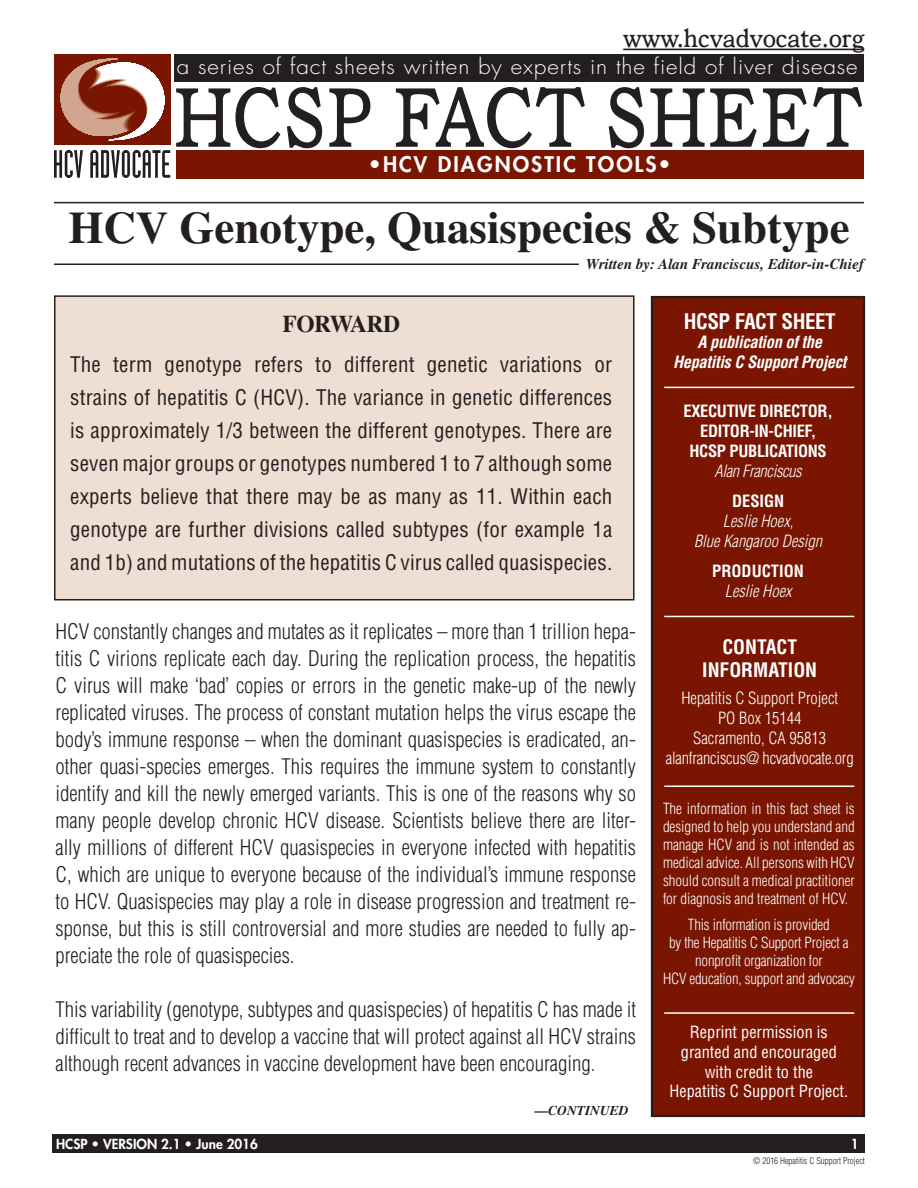
<style>
.page{position:relative;width:918px;height:1188px;background:#fff}
.page>*{position:absolute;margin:0;border:0;box-sizing:border-box;transform-origin:0 0}
.t1{font:90px "Bookman BT";color:#231f20;scale:.78 1}
.t2{font:700 45px "Times";color:#231f20}
.t3{font:28.5px "Bookman BT";color:#231f20;scale:.91 1}
.t4{font:700 24px "Times";letter-spacing:-.02em;color:#231f20}
.t5{font:300 condensed 21px/27px "Helvetica";color:#231f20;text-align:justify}
.t6{font:condensed 21px/33px "Helvetica";letter-spacing:.01em;color:#231f20;text-align:justify}
.t7{font:300 21px "Futura";letter-spacing:.04em;color:#fff;scale:1.07 1}
.t8{font:800 21px "Futura";letter-spacing:.1em;color:#fff}
.t9{font:700 condensed 21px "Helvetica";letter-spacing:-.02em;color:#fff}
.t10{font:700 condensed 19.5px "Helvetica";color:#fff}
.t11{font:300 condensed 16.5px "Helvetica";color:#fff}
.t12{font:condensed 16.5px "Helvetica";color:#fff}
.t13{font:700 condensed 16.5px "Helvetica";letter-spacing:-.02em;color:#fff}
.t14{font:italic 700 condensed 16.5px "Helvetica";letter-spacing:-.02em;color:#fff}
.t15{font:italic 300 condensed 16.5px "Helvetica";color:#fff}
.t16{font:italic 300 condensed 16.5px "Helvetica";letter-spacing:-.02em;color:#fff}
.t17{font:700 condensed 16.5px "Helvetica";color:#fff}
.t18{font:300 condensed 15px/18px "Helvetica";letter-spacing:-.01em;color:#fff;text-align:justify}
.t19{font:italic 700 15px "Times";color:#231f20}
.t20{font:800 13.5px "Futura";color:#fff}
.t21{font:italic 700 13.5px "Times";color:#231f20}
.t22{font:300 condensed 9px "Helvetica";color:#231f20}
.s1{color:#791500}
</style>
<div class="page">
<div style="left:53px;top:1135px;width:812px;height:18px;background:#231f20"></div>
<div style="left:55px;top:296px;width:579px;height:304px;background:#efded3"></div>
<div style="left:54px;top:295px;width:580px;height:305px;border:2px solid #231f20"></div>
<div style="left:652px;top:297px;width:212px;height:819px;background:#791500"></div>
<div style="left:651px;top:296px;width:214px;height:821px;border:2px solid #231f20"></div>
<hr style="left:54px;top:264px;width:525px;height:1px;background:#231f20">
<hr style="left:54px;top:202px;width:810px;height:1px;background:#231f20">
<div style="left:175px;top:54px;width:689px;height:28px;background:#231f20"></div>
<div style="left:176px;top:150px;width:688px;height:28px;background:#791500"></div>
<svg style="left:54px;top:54px;width:116px;height:124px"></svg>
<hr style="left:623px;top:49px;width:241px;height:1px;background:#231f20">
<hr style="left:664px;top:1012px;width:190px;height:2px;background:#fff">
<hr style="left:664px;top:786px;width:190px;height:1px;background:#fff">
<hr style="left:664px;top:387px;width:190px;height:1px;background:#fff">
<hr style="left:664px;top:616px;width:190px;height:1px;background:#fff">
<p class="t3" style="left:623px;top:20px;width:266px">www.hcvadvocate.org</p>
<p class="t7" style="left:177px;top:53px;width:638px">a series of fact sheets written by experts in the field of liver disease</p>
<p class="t1" style="left:174px;top:62px;width:885px">HCSP FACT SHEET</p>
<p class="t8" style="left:369px;top:150px;width:303px">•HCV DIAGNOSTIC TOOLS•</p>
<p class="t2" style="left:68px;top:200px;width:783px">HCV Genotype, Quasispecies &amp; Subtype</p>
<p class="t19" style="left:586px;top:255px;width:280px">Written by: Alan Franciscus, Editor-in-Chief</p>
<p class="t4" style="left:282px;top:310px;width:119px">FORWARD</p>
<p class="t6" style="left:70px;top:348px;width:544px">The term genotype refers to different genetic variations or strains of hepatitis C (HCV). The variance in genetic differences is approximately 1/3 between the different genotypes. There are seven major groups or genotypes numbered 1 to 7 although some experts believe that there may be as many as 11. Within each genotype are further divisions called subtypes (for example 1a and 1b) and mutations of the hepatitis C virus called quasispecies.</p>
<p class="t5" style="left:56px;top:617px;width:582px">HCV constantly changes and mutates as it replicates – more than 1 trillion hepa&shy;titis C virions replicate each day. During the replication process, the hepatitis C virus will make ‘bad’ copies or errors in the genetic make-up of the newly replicated viruses. The process of constant mutation helps the virus escape the body’s immune response – when the dominant quasispecies is eradicated, an&shy;other quasi-species emerges. This requires the immune system to constantly identify and kill the newly emerged variants. This is one of the reasons why so many people develop chronic HCV disease. Scientists believe there are liter&shy;ally millions of different HCV quasispecies in everyone infected with hepatitis C, which are unique to everyone because of the individual’s immune response to HCV. Quasispecies may play a role in disease progression and treatment re&shy;sponse, but this is still controversial and more studies are needed to fully ap&shy;preciate the role of quasispecies.</p>
<p class="t5" style="left:56px;top:995px;width:582px">This variability (genotype, subtypes and quasispecies) of hepatitis C has made it difficult to treat and to develop a vaccine that will protect against all HCV strains although recent advances in vaccine development have been encouraging<span class="s1">.</span></p>
<p class="t20" style="left:56px;top:1135px;width:203px">HCSP • VERSION 2.1 • June 2016</p>
<p class="t21" style="left:535px;top:1103px;width:95px">—CONTINUED</p>
<p class="t9" style="left:684px;top:309px;width:154px">HCSP FACT SHEET</p>
<p class="t14" style="left:698px;top:332px;width:126px">A publication of the</p>
<p class="t14" style="left:673px;top:352px;width:175px">Hepatitis C Support Project</p>
<p class="t13" style="left:683px;top:401px;width:151px">EXECUTIVE DIRECTOR,</p>
<p class="t13" style="left:700px;top:421px;width:118px">EDITOR-IN-CHIEF,</p>
<p class="t13" style="left:689px;top:441px;width:139px">HCSP PUBLICATIONS</p>
<p class="t16" style="left:715px;top:461px;width:89px">Alan Franciscus</p>
<p class="t13" style="left:732px;top:491px;width:54px">DESIGN</p>
<p class="t15" style="left:723px;top:511px;width:72px">Leslie Hoex,</p>
<p class="t15" style="left:694px;top:531px;width:130px">Blue Kangaroo Design</p>
<p class="t17" style="left:712px;top:561px;width:93px">PRODUCTION</p>
<p class="t15" style="left:725px;top:581px;width:68px">Leslie Hoex</p>
<p class="t10" style="left:722px;top:635px;width:76px">CONTACT</p>
<p class="t10" style="left:702px;top:658px;width:116px">INFORMATION</p>
<p class="t11" style="left:681px;top:689px;width:158px">Hepatitis C Support Project</p>
<p class="t11" style="left:718px;top:709px;width:85px">PO Box 15144</p>
<p class="t11" style="left:693px;top:728px;width:134px">Sacramento, CA 95813</p>
<p class="t11" style="left:666px;top:748px;width:189px">alanfranciscus@ hcvadvocate.org</p>
<p class="t18" style="left:663px;top:800px;width:193px">The information in this fact sheet is designed to help you understand and manage HCV and is not intended as medical advice. All persons with HCV should consult a medical practitioner for diagnosis and treatment of HCV.</p>
<p class="t18" style="left:688px;top:915px;width:143px">This information is provided</p>
<p class="t18" style="left:669px;top:933px;width:181px;text-align:center">by the Hepatitis C Support Project a nonprofit organization for</p>
<p class="t18" style="left:663px;top:969px;width:193px">HCV education, support and advocacy</p>
<p class="t12" style="left:690px;top:1022px;width:139px">Reprint permission is</p>
<p class="t12" style="left:681px;top:1041px;width:158px">granted and encouraged</p>
<p class="t12" style="left:705px;top:1061px;width:110px">with credit to the</p>
<p class="t12" style="left:670px;top:1081px;width:180px">Hepatitis C Support Project.</p>
<p class="t20" style="left:851px;top:1135px;width:9px">1</p>
<p class="t22" style="left:753px;top:1156px;width:113px">© 2016 Hepatitis C Support Project</p>
</div>
